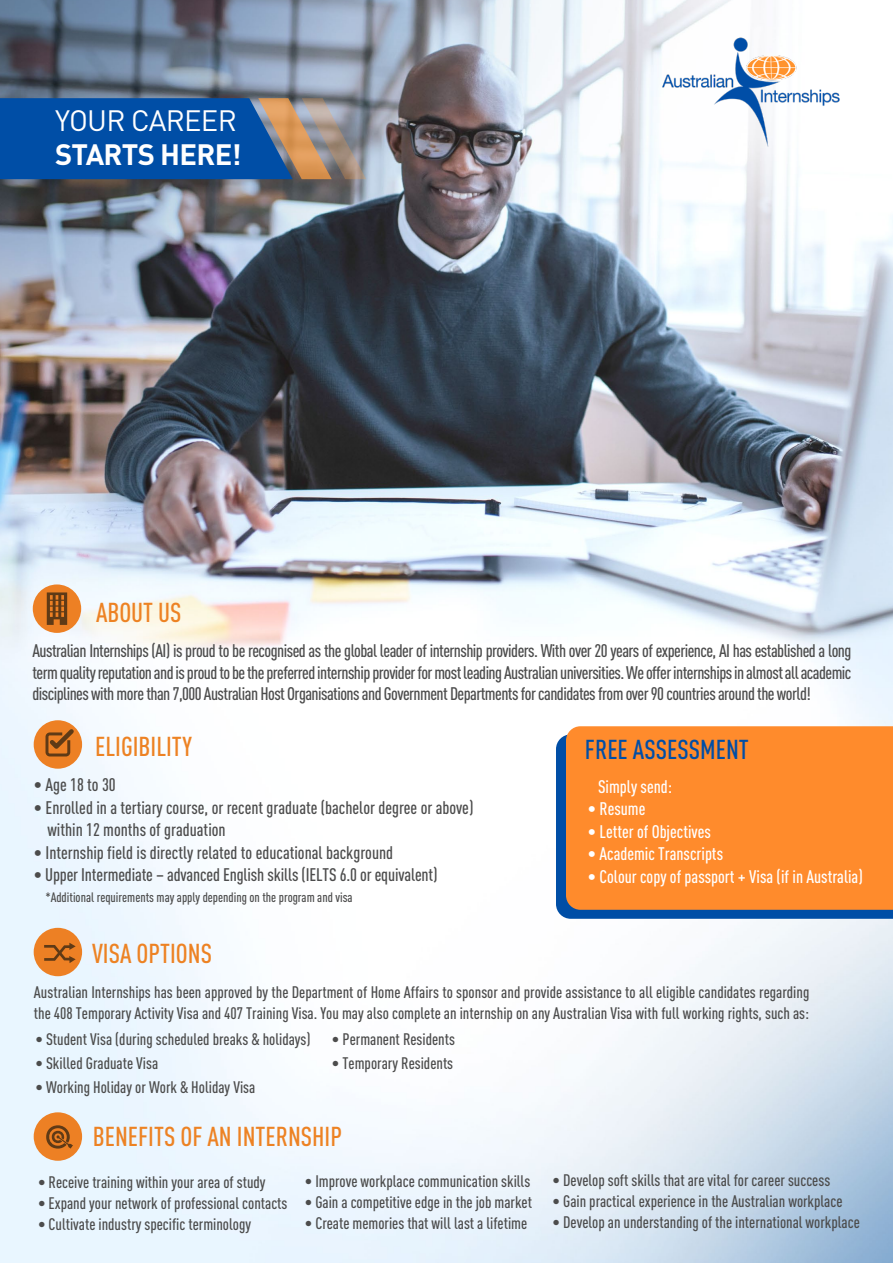
<style>
.page{position:relative;width:893px;height:1263px;background:#fff}
.page>*{position:absolute;margin:0;border:0;box-sizing:border-box;transform-origin:0 0}
.t1{font:700 29.1px "DIN";letter-spacing:-.025em;color:#fff}
.t2{font:29.1px "DIN";letter-spacing:-.025em;color:#fff}
.t3{font:500 27px "DIN Cond";color:#ed8223}
.t4{font:500 27px "DIN Cond";color:#004ea6}
.t5{font:500 18px/21.6px "DIN Cond";color:#4c4c4c;text-align:justify}
.t6{font:500 18px "DIN Cond";color:#fff}
.t7{font:500 16.5px/21px "DIN Cond";color:#4c4c4c}
.t8{font:500 13.5px "DIN Cond";color:#4c4c4c}
</style>
<div class="page">
<img style="left:0;top:0;width:893px;height:1263px">
<svg style="left:556px;top:734px;width:337px;height:185px;background:#0854a9"></svg>
<div style="left:566px;top:726px;width:327px;height:184px;background:#ff8b2c"></div>
<svg style="left:0;top:98px;width:366px;height:81px;background:#2b5f9b"></svg>
<img style="left:650px;top:31px;width:201px;height:122px">
<div style="left:33px;top:584px;width:48px;height:49px;background:#ed8024;border-radius:50%"></div>
<svg style="left:47px;top:592px;width:20px;height:33px"></svg>
<div style="left:34px;top:720px;width:48px;height:49px;background:#ed8024;border-radius:50%"></div>
<svg style="left:46px;top:725px;width:32px;height:31px"></svg>
<div style="left:34px;top:928px;width:48px;height:48px;background:#ed8024;border-radius:50%"></div>
<svg style="left:44px;top:943px;width:32px;height:20px"></svg>
<div style="left:34px;top:1112px;width:48px;height:49px;background:#ed8024;border-radius:50%"></div>
<svg style="left:46px;top:1125px;width:27px;height:24px"></svg>
<h1 class="t2" style="left:55px;top:103px;width:183px">YOUR CAREER</h1>
<h1 class="t1" style="left:55px;top:135px;width:188px">STARTS HERE!</h1>
<h2 class="t3" style="left:96px;top:596px;width:87px">ABOUT US</h2>
<p class="t5" style="left:32px;top:639px;width:820px">Australian Internships (AI) is proud to be recognised as the global leader of internship providers. With over 20 years of experience, AI has established a long term quality reputation and is proud to be the preferred internship provider for most leading Australian universities. We offer internships in almost all academic disciplines with more than 7,000 Australian Host Organisations and Government Departments for candidates from over 90 countries around the world!</p>
<h2 class="t3" style="left:95px;top:731px;width:98px">ELIGIBILITY</h2>
<h2 class="t4" style="left:585px;top:734px;width:165px">FREE ASSESSMENT</h2>
<p class="t5" style="left:34px;top:774px;width:83px">• Age 18 to 30</p>
<p class="t5" style="left:47px;top:796px;width:427px;line-height:22.5px;text-indent:-13px">• Enrolled in a tertiary course, or recent graduate (bachelor degree or above) within 12 months of graduation</p>
<p class="t5" style="left:34px;top:841px;width:361px">• Internship field is directly related to educational background</p>
<p class="t5" style="left:34px;top:864px;width:405px">• Upper Intermediate – advanced English skills (IELTS 6.0 or equivalent)</p>
<p class="t8" style="left:45px;top:889px;width:309px">*Additional requirements may apply depending on the program and visa</p>
<h2 class="t3" style="left:92px;top:937px;width:122px">VISA OPTIONS</h2>
<p class="t6" style="left:598px;top:775px;width:76px">Simply send:</p>
<p class="t6" style="left:588px;top:798px;width:59px">• Resume</p>
<p class="t6" style="left:588px;top:820px;width:124px">• Letter of Objectives</p>
<p class="t6" style="left:588px;top:843px;width:137px">• Academic Transcripts</p>
<p class="t6" style="left:588px;top:865px;width:276px">• Colour copy of passport + Visa (if in Australia)</p>
<p class="t7" style="left:34px;top:981px;width:777px">Australian Internships has been approved by the Department of Home Affairs to sponsor and provide assistance to all eligible candidates regarding the 408 Temporary Activity Visa and 407 Training Visa. You may also complete an internship on any Australian Visa with full working rights, such as:</p>
<p class="t7" style="left:35px;top:1028px;width:277px">• Student Visa (during scheduled breaks &amp; holidays)</p>
<p class="t7" style="left:35px;top:1052px;width:124px">• Skilled Graduate Visa</p>
<p class="t7" style="left:35px;top:1076px;width:221px">• Working Holiday or Work &amp; Holiday Visa</p>
<p class="t7" style="left:332px;top:1028px;width:125px">• Permanent Residents</p>
<p class="t7" style="left:332px;top:1052px;width:123px">• Temporary Residents</p>
<h2 class="t3" style="left:93px;top:1121px;width:251px">BENEFITS OF AN INTERNSHIP</h2>
<p class="t7" style="left:38px;top:1171px;width:229px">• Receive training within your area of study</p>
<p class="t7" style="left:38px;top:1192px;width:251px">• Expand your network of professional contacts</p>
<p class="t7" style="left:38px;top:1213px;width:215px">• Cultivate industry specific terminology</p>
<p class="t7" style="left:305px;top:1170px;width:227px">• Improve workplace communication skills</p>
<p class="t7" style="left:305px;top:1191px;width:229px">• Gain a competitive edge in the job market</p>
<p class="t7" style="left:305px;top:1212px;width:224px">• Create memories that will last a lifetime</p>
<p class="t7" style="left:553px;top:1169px;width:279px">• Develop soft skills that are vital for career success</p>
<p class="t7" style="left:553px;top:1190px;width:291px">• Gain practical experience in the Australian workplace</p>
<p class="t7" style="left:553px;top:1211px;width:309px">• Develop an understanding of the international workplace</p>
</div>
